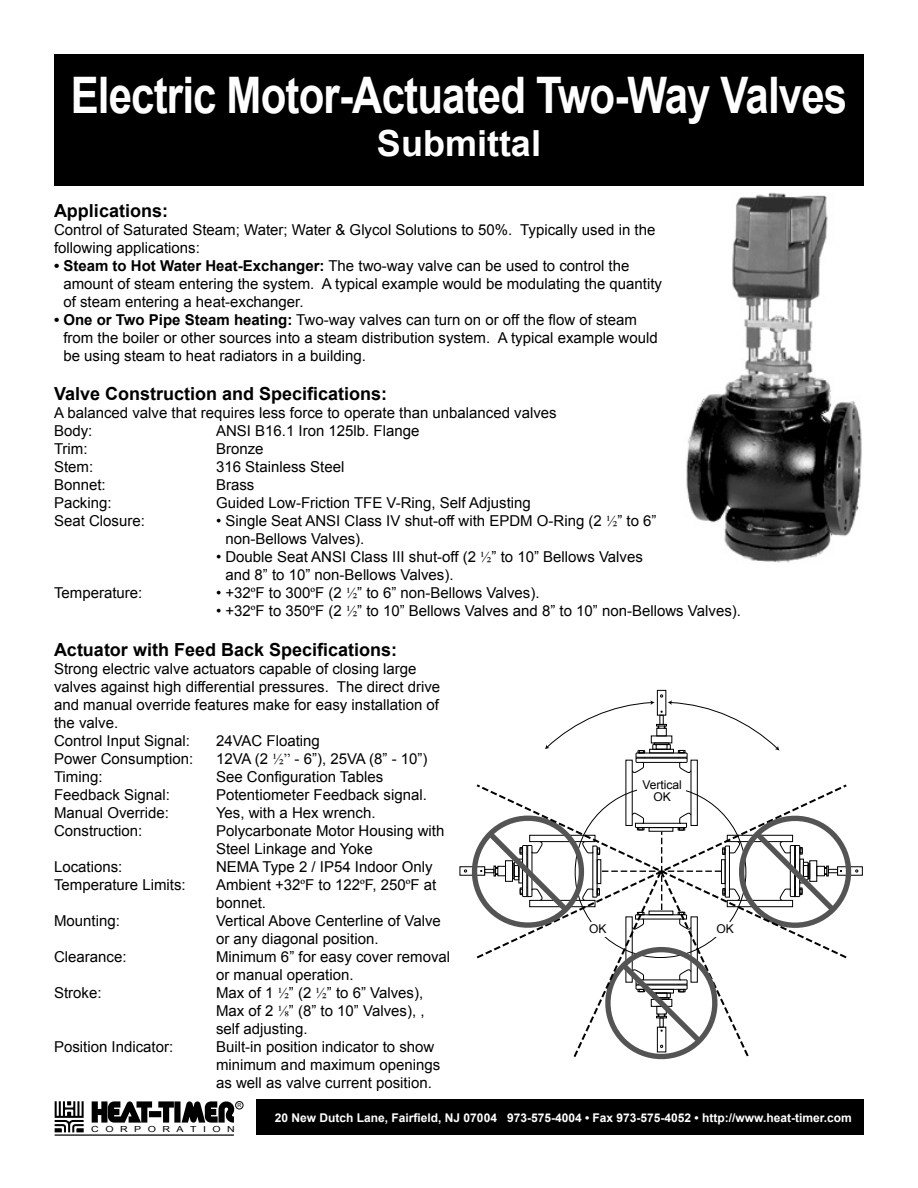
<style>
.page{position:relative;width:918px;height:1188px;background:#fff}
.page>*{position:absolute;margin:0;border:0;box-sizing:border-box;transform-origin:0 0}
.t1{font:700 50.4px "Arial";letter-spacing:-.02em;color:#fff;scale:.83 1}
.t2{font:700 36px "Arial";color:#fff}
.t3{font:700 18px "Arial";color:#000}
.t4{font:15px/18px "Arial";color:#000}
.t5{font:700 12px "Arial";color:#fff}
.t6{font:12px/12px "Arial";color:#000;text-align:center}
.t7{font:8.4px "Arial";letter-spacing:.61em;color:#000;scale:1.27 1}
.t8{font:5.4px "Arial";color:#000}
.s1{font-weight:700}
.s2{font-family:"Times New Roman"}
</style>
<div class="page">
<hr style="left:55px;top:1134px;width:179px;height:1px;background:#000">
<svg style="left:92px;top:1101px;width:143px;height:22px"></svg>
<svg style="left:55px;top:1101px;width:29px;height:31px"></svg>
<div style="left:235px;top:1101px;width:8px;height:8px;border:1px solid #000;border-radius:50%"></div>
<div style="left:256px;top:1100px;width:608px;height:35px;background:#000"></div>
<img style="left:686px;top:193px;width:176px;height:370px">
<div style="left:54px;top:54px;width:810px;height:131px;background:#000"></div>
<div style="left:691px;top:760px;width:7px;height:66px;border:1px solid #000"></div>
<div style="left:657px;top:690px;width:9px;height:25px;border:1px solid #000"></div>
<div style="left:837px;top:866px;width:26px;height:10px;border:1px solid #000"></div>
<svg style="left:545px;top:694px;width:234px;height:79px"></svg>
<svg style="left:462px;top:856px;width:399px;height:204px"></svg>
<svg style="left:474px;top:783px;width:375px;height:177px"></svg>
<div style="left:573px;top:922px;width:48px;height:14px;background:#fff"></div>
<div style="left:700px;top:922px;width:48px;height:14px;background:#fff"></div>
<h1 class="t1" style="left:71px;top:62px;width:937px">Electric Motor-Actuated Two-Way Valves</h1>
<h2 class="t2" style="left:377px;top:120px;width:166px">Submittal</h2>
<p class="t3" style="left:54px;top:199px;width:116px">Applications:</p>
<p class="t4" style="left:54px;top:221px;width:603px">Control of Saturated Steam; Water; Water &amp; Glycol Solutions to 50%. Typically used in the following applications:</p>
<p class="t4" style="left:63px;top:257px;width:600px;text-indent:-9px"><span class="s1">• Steam to Hot Water Heat-Exchanger:</span> The two-way valve can be used to control the amount of steam entering the system. A typical example would be modulating the quantity of steam entering a heat-exchanger.</p>
<p class="t4" style="left:63px;top:311px;width:596px;text-indent:-9px"><span class="s1">• One or Two Pipe Steam heating:</span> Two-way valves can turn on or off the flow of steam from the boiler or other sources into a steam distribution system. A typical example would be using steam to heat radiators in a building.</p>
<p class="t3" style="left:54px;top:382px;width:335px">Valve Construction and Specifications:</p>
<p class="t4" style="left:54px;top:404px;width:504px">A balanced valve that requires less force to operate than unbalanced valves<br>Body:</p>
<p class="t4" style="left:216px;top:422px;width:205px">ANSI B16.1 Iron 125lb. Flange</p>
<p class="t4" style="left:54px;top:440px;width:35px">Trim:</p>
<p class="t4" style="left:216px;top:440px;width:49px">Bronze</p>
<p class="t4" style="left:54px;top:458px;width:41px">Stem:</p>
<p class="t4" style="left:216px;top:458px;width:130px">316 Stainless Steel</p>
<p class="t4" style="left:54px;top:476px;width:53px">Bonnet:</p>
<p class="t4" style="left:216px;top:476px;width:40px">Brass</p>
<p class="t4" style="left:54px;top:494px;width:59px">Packing:</p>
<p class="t4" style="left:216px;top:494px;width:316px">Guided Low-Friction TFE V-Ring, Self Adjusting</p>
<p class="t4" style="left:54px;top:512px;width:92px">Seat Closure:</p>
<p class="t4" style="left:225px;top:512px;width:433px;text-indent:-9px">• Single Seat ANSI Class IV shut-off with EPDM O-Ring (2 <span class="s2">½</span>” to 6” non-Bellows Valves).</p>
<p class="t4" style="left:225px;top:548px;width:419px;text-indent:-9px">• Double Seat ANSI Class III shut-off (2 <span class="s2">½</span>” to 10” Bellows Valves and 8” to 10” non-Bellows Valves).</p>
<p class="t4" style="left:54px;top:584px;width:90px">Temperature:</p>
<p class="t4" style="left:216px;top:584px;width:325px">• +32<span class="s2">º</span>F to 300<span class="s2">º</span>F (2 <span class="s2">½</span>” to 6” non-Bellows Valves).</p>
<p class="t4" style="left:216px;top:602px;width:527px">• +32<span class="s2">º</span>F to 350<span class="s2">º</span>F (2 <span class="s2">½</span>” to 10” Bellows Valves and 8” to 10” non-Bellows Valves).</p>
<p class="t3" style="left:54px;top:638px;width:345px">Actuator with Feed Back Specifications:</p>
<p class="t4" style="left:54px;top:660px;width:388px">Strong electric valve actuators capable of closing large valves against high differential pressures. The direct drive and manual override features make for easy installation of the valve.<br>Control Input Signal:</p>
<p class="t4" style="left:216px;top:732px;width:105px">24VAC Floating</p>
<p class="t4" style="left:54px;top:750px;width:141px">Power Consumption:</p>
<p class="t4" style="left:216px;top:750px;width:213px">12VA (2 <span class="s2">½”</span> - 6”), 25VA (8” - 10”)</p>
<p class="t4" style="left:54px;top:768px;width:50px">Timing:</p>
<p class="t4" style="left:216px;top:768px;width:169px">See Configuration Tables</p>
<p class="t4" style="left:54px;top:786px;width:117px">Feedback Signal:</p>
<p class="t4" style="left:216px;top:786px;width:212px">Potentiometer Feedback signal.</p>
<p class="t4" style="left:54px;top:804px;width:117px">Manual Override:</p>
<p class="t4" style="left:216px;top:804px;width:161px">Yes, with a Hex wrench.</p>
<p class="t4" style="left:54px;top:822px;width:90px">Construction:</p>
<p class="t4" style="left:216px;top:822px;width:230px">Polycarbonate Motor Housing with<br>Steel Linkage and Yoke</p>
<p class="t4" style="left:54px;top:858px;width:70px">Locations:</p>
<p class="t4" style="left:216px;top:858px;width:218px">NEMA Type 2 / IP54 Indoor Only</p>
<p class="t4" style="left:54px;top:876px;width:133px">Temperature Limits:</p>
<p class="t4" style="left:216px;top:876px;width:222px">Ambient +32<span class="s2">º</span>F to 122<span class="s2">º</span>F, 250<span class="s2">º</span>F at bonnet.</p>
<p class="t4" style="left:54px;top:912px;width:67px">Mounting:</p>
<p class="t4" style="left:216px;top:912px;width:226px">Vertical Above Centerline of Valve or any diagonal position.</p>
<p class="t4" style="left:54px;top:948px;width:74px">Clearance:</p>
<p class="t4" style="left:216px;top:948px;width:236px">Minimum 6” for easy cover removal or manual operation.</p>
<p class="t4" style="left:54px;top:984px;width:49px">Stroke:</p>
<p class="t4" style="left:216px;top:984px;width:210px;text-align:justify">Max of 1 <span class="s2">½</span>” (2 <span class="s2">½</span>” to 6” Valves), Max of 2 <span class="s2">⅛</span>” (8” to 10” Valves), , self adjusting.</p>
<p class="t4" style="left:54px;top:1038px;width:121px">Position Indicator:</p>
<p class="t4" style="left:216px;top:1038px;width:226px">Built-in position indicator to show minimum and maximum openings as well as valve current position.</p>
<p class="t8" style="left:238px;top:1102px;width:5px">R</p>
<p class="t6" style="left:642px;top:779px;width:41px">Vertical<br>OK</p>
<p class="t6" style="left:589px;top:923px;width:19px">OK</p>
<p class="t6" style="left:716px;top:923px;width:19px">OK</p>
<p class="t7" style="left:91px;top:1124px;width:114px">CORPORATION</p>
<p class="t5" style="left:275px;top:1110px;width:578px">20 New Dutch Lane, Fairfield, NJ 07004 973-575-4004 • Fax 973-575-4052 • http://www.heat-timer.com</p>
</div>
